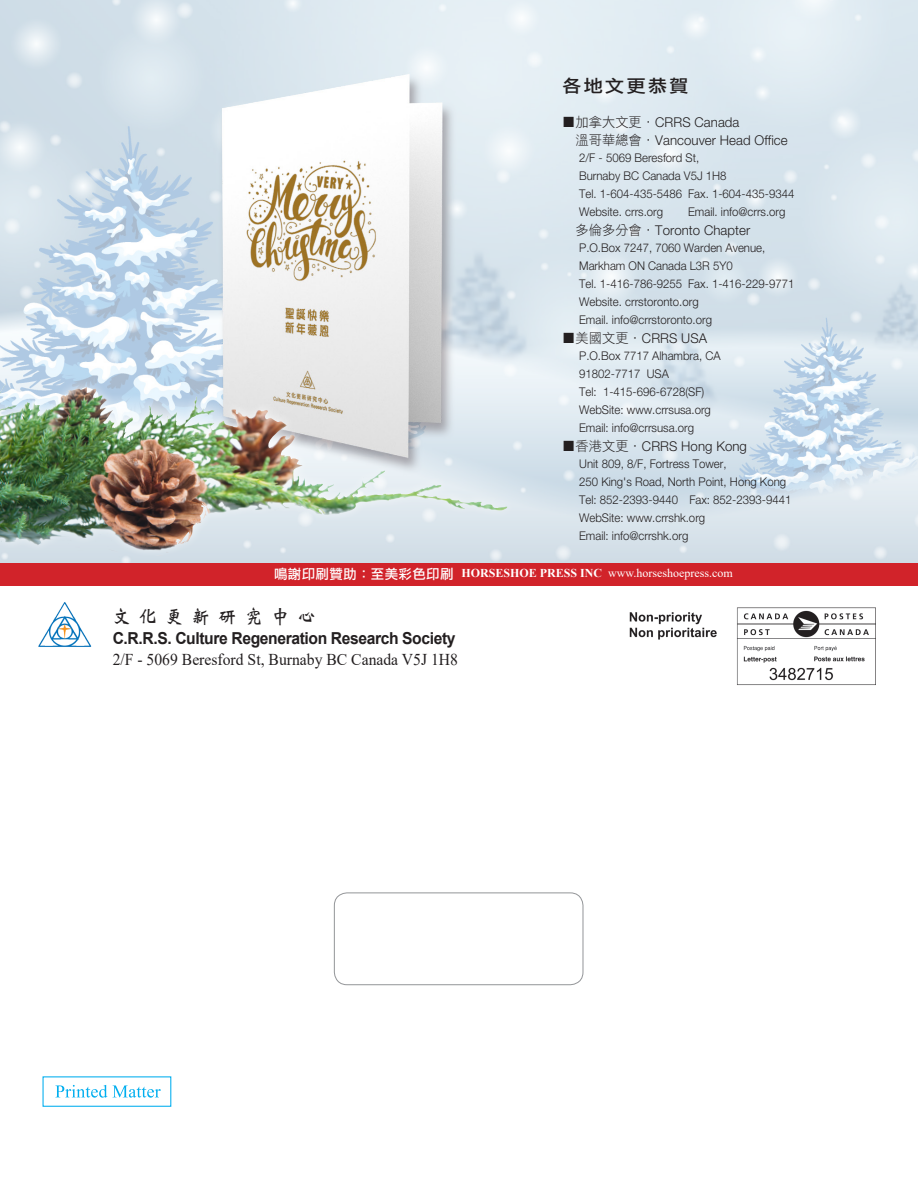
<style>
.page{position:relative;width:918px;height:1188px;background:#fff}
.page>*{position:absolute;margin:0;border:0;box-sizing:border-box;transform-origin:0 0}
.小標題{font:19.5px "DF Wei Bei W7 WINP BF";letter-spacing:.51em;color:#231f20;scale:.9 1}
.小標題2_黑{font:17.55px "DF Li Hei Md HK BF";letter-spacing:.1em;color:#231f20;scale:1.11 1}
.內文E{font:700 16.5px "Arial";letter-spacing:-.025em;color:#231f20;scale:.95 1}
.內文E-2{font:16.5px "Times New Roman";color:#231f20;scale:.95 1}
.內文1-縮-1{font:300 13.5px "Helvetica Neue";letter-spacing:.005em;color:#231f20}
.內文E-s{font:300 12px "Helvetica Neue";color:#231f20;scale:.95 1}
.內文黑2{font:12px "Times New Roman";color:#fff}
.s1{font-family:"DF Li Hei W3 WINP BF";font-weight:400}
.s2{font-family:"DF Li Hei Md HK BF";font-size:13.5px}
.s3{font-weight:700}
</style>
<div class="page">
<img style="left:0;top:0;width:918px;height:563px">
<div style="left:0;top:563px;width:918px;height:23px;background:#d1232a"></div>
<img style="left:38px;top:602px;width:54px;height:45px">
<svg style="left:55px;top:1085px;width:106px;height:13px"></svg>
<div style="left:334px;top:893px;width:249px;height:92px;border:1px solid #939598;border-radius:13px"></div>
<div style="left:43px;top:1076px;width:128px;height:31px;border:1px solid #00aeef"></div>
<img style="left:630px;top:607px;width:246px;height:78px">
<img style="left:0;top:372px;width:521px;height:191px">
<img style="left:0;top:395px;width:203px;height:161px">
<p class="小標題2_黑" style="left:562px;top:77px;width:116px">各地文更恭賀</p>
<p class="內文1-縮-1" style="left:562px;top:111px;width:179px"><span class="s1">■加拿大文更．</span>CRRS Canada</p>
<p class="內文1-縮-1" style="left:575px;top:129px;width:214px"><span class="s1">溫哥華總會．</span>Vancouver Head Office</p>
<p class="內文E-s" style="left:579px;top:148px;width:128px">2/F - 5069 Beresford St,</p>
<p class="內文E-s" style="left:579px;top:166px;width:157px">Burnaby BC Canada V5J 1H8</p>
<p class="內文E-s" style="left:579px;top:184px;width:228px">Tel. 1-604-435-5486 Fax. 1-604-435-9344</p>
<p class="內文E-s" style="left:579px;top:202px;width:90px">Website. crrs.org</p>
<p class="內文E-s" style="left:688px;top:202px;width:104px">Email. info@crrs.org</p>
<p class="內文1-縮-1" style="left:575px;top:219px;width:176px"><span class="s1">多倫多分會．</span>Toronto Chapter</p>
<p class="內文E-s" style="left:579px;top:238px;width:197px">P.O.Box 7247, 7060 Warden Avenue,</p>
<p class="內文E-s" style="left:579px;top:256px;width:163px">Markham ON Canada L3R 5Y0</p>
<p class="內文E-s" style="left:579px;top:274px;width:228px">Tel. 1-416-786-9255 Fax. 1-416-229-9771</p>
<p class="內文E-s" style="left:579px;top:292px;width:127px">Website. crrstoronto.org</p>
<p class="內文E-s" style="left:579px;top:310px;width:141px">Email. info@crrstoronto.org</p>
<p class="內文1-縮-1" style="left:562px;top:327px;width:146px"><span class="s1">■美國文更．</span>CRRS USA</p>
<p class="內文E-s" style="left:579px;top:346px;width:150px">P.O.Box 7717 Alhambra, CA</p>
<p class="內文E-s" style="left:579px;top:364px;width:96px">91802-7717 USA</p>
<p class="內文E-s" style="left:579px;top:382px;width:133px">Tel: 1-415-696-6728(SF)</p>
<p class="內文E-s" style="left:579px;top:400px;width:140px">WebSite: www.crrsusa.org</p>
<p class="內文E-s" style="left:579px;top:418px;width:122px">Email: info@crrsusa.org</p>
<p class="內文1-縮-1" style="left:562px;top:435px;width:186px"><span class="s1">■香港文更．</span>CRRS Hong Kong</p>
<p class="內文E-s" style="left:579px;top:454px;width:157px">Unit 809, 8/F, Fortress Tower,</p>
<p class="內文E-s" style="left:579px;top:472px;width:219px">250 King's Road, North Point, Hong Kong</p>
<p class="內文E-s" style="left:579px;top:490px;width:225px">Tel: 852-2393-9440 Fax: 852-2393-9441</p>
<p class="內文E-s" style="left:579px;top:508px;width:134px">WebSite: www.crrshk.org</p>
<p class="內文E-s" style="left:579px;top:526px;width:116px">Email: info@crrshk.org</p>
<p class="內文黑2" style="left:274px;top:565px;width:460px"><span class="s2">鳴謝印刷贊助：至美彩色印刷</span> <span class="s3">HORSESHOE PRESS INC</span> www.horseshoepress.com</p>
<p class="小標題" style="left:112px;top:607px;width:227px">文化更新研究中心</p>
<p class="內文E" style="left:113px;top:626px;width:363px">C.R.R.S. Culture Regeneration Research Society</p>
<p class="內文E-2" style="left:113px;top:647px;width:365px">2/F - 5069 Beresford St, Burnaby BC Canada V5J 1H8</p>
</div>
